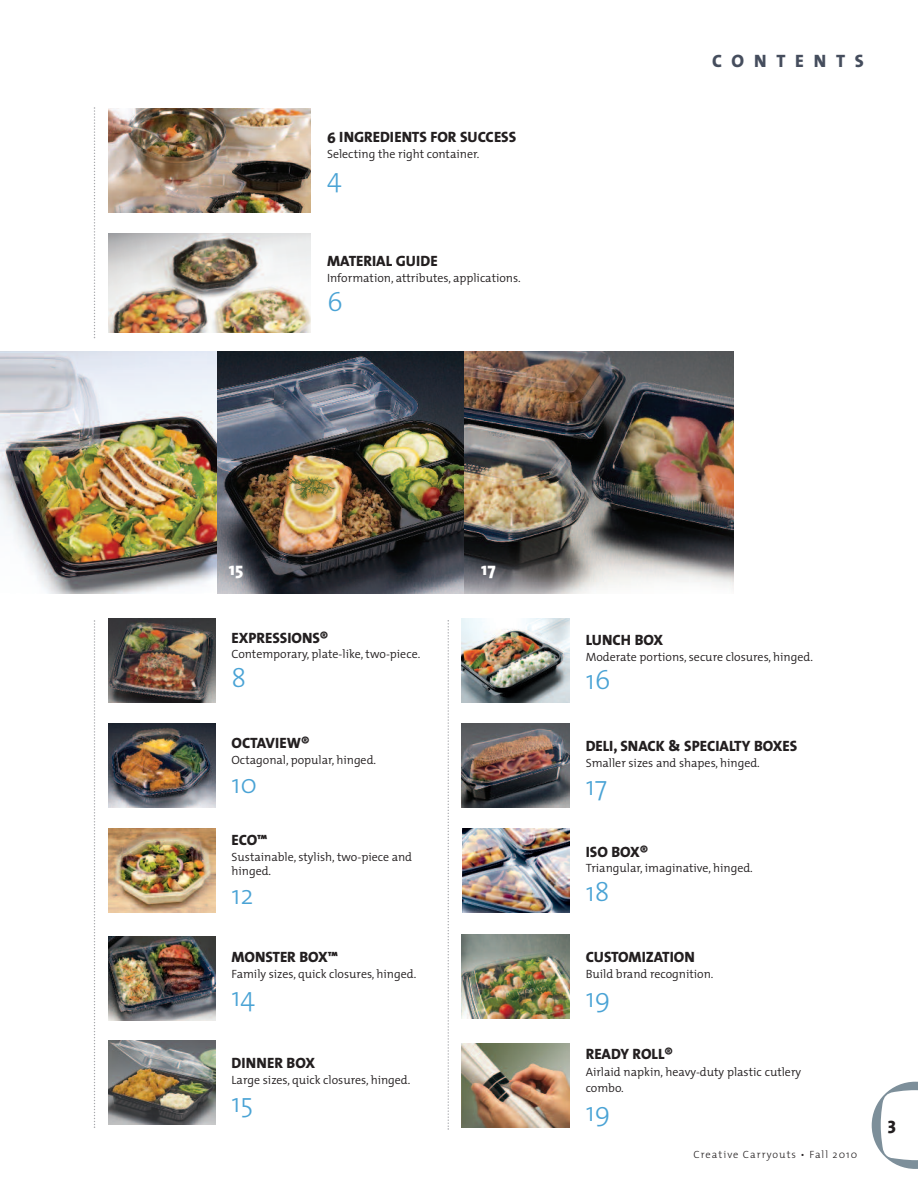
<style>
.page{position:relative;width:918px;height:1188px;background:#fff}
.page>*{position:absolute;margin:0;border:0;box-sizing:border-box;transform-origin:0 0}
.t1{font:300 27px "The Mix";color:#4aa3d5}
.t2{font:800 18px "The Mix";letter-spacing:.54em;color:#454d5d}
.t3{font:800 18px "The Mix";color:#fff}
.t4{font:800 18px "The Mix";color:#231f20}
.t5{font:800 15px "The Mix";color:#231f20}
.t6{font:300 12px/14.4px "The Mix";color:#231f20}
.t7{font:300 10.5px "The Mix";letter-spacing:.1em;color:#231f20}
</style>
<div class="page">
<img style="left:108px;top:234px;width:202px;height:98px">
<img style="left:108px;top:108px;width:203px;height:105px">
<svg style="left:872px;top:1082px;width:46px;height:87px"></svg>
<img style="left:0;top:351px;width:734px;height:243px">
<img style="left:464px;top:352px;width:270px;height:242px">
<img style="left:217px;top:351px;width:247px;height:243px">
<img style="left:108px;top:618px;width:108px;height:84px">
<img style="left:108px;top:829px;width:108px;height:84px">
<img style="left:108px;top:1041px;width:108px;height:84px">
<img style="left:108px;top:937px;width:108px;height:84px">
<img style="left:108px;top:723px;width:108px;height:84px">
<img style="left:462px;top:618px;width:108px;height:84px">
<img style="left:463px;top:829px;width:106px;height:84px">
<img style="left:462px;top:935px;width:108px;height:83px">
<img style="left:462px;top:1043px;width:108px;height:84px">
<img style="left:462px;top:723px;width:108px;height:84px">
<svg style="left:94px;top:620px;width:1px;height:508px"></svg>
<svg style="left:448px;top:620px;width:1px;height:510px"></svg>
<svg style="left:94px;top:107px;width:1px;height:231px"></svg>
<p class="t5" style="left:327px;top:132px;width:191px">6 INGREDIENTS FOR SUCCESS</p>
<p class="t6" style="left:327px;top:148px;width:154px">Selecting the right container.</p>
<h1 class="t1" style="left:327px;top:169px;width:16px">4</h1>
<p class="t5" style="left:327px;top:256px;width:112px">MATERIAL GUIDE</p>
<p class="t6" style="left:327px;top:272px;width:195px">Information, attributes, applications.</p>
<h1 class="t1" style="left:327px;top:292px;width:17px">6</h1>
<h2 class="t2" style="left:712px;top:55px;width:153px">CONTENTS</h2>
<h2 class="t3" style="left:229px;top:563px;width:16px">15</h2>
<h2 class="t3" style="left:481px;top:563px;width:16px">17</h2>
<p class="t5" style="left:232px;top:632px;width:98px">EXPRESSIONS®</p>
<p class="t6" style="left:232px;top:649px;width:190px">Contemporary, plate-like, two-piece.</p>
<h1 class="t1" style="left:232px;top:669px;width:16px">8</h1>
<p class="t5" style="left:232px;top:738px;width:80px">OCTAVIEW®</p>
<p class="t6" style="left:232px;top:754px;width:146px">Octagonal, popular, hinged.</p>
<h1 class="t1" style="left:232px;top:774px;width:27px">10</h1>
<p class="t5" style="left:232px;top:835px;width:37px">ECO™</p>
<p class="t6" style="left:232px;top:851px;width:182px">Sustainable, stylish, two-piece and hinged.</p>
<h1 class="t1" style="left:232px;top:885px;width:24px">12</h1>
<p class="t5" style="left:232px;top:952px;width:108px">MONSTER BOX™</p>
<p class="t6" style="left:232px;top:968px;width:186px">Family sizes, quick closures, hinged.</p>
<h1 class="t1" style="left:232px;top:988px;width:25px">14</h1>
<p class="t5" style="left:232px;top:1058px;width:85px">DINNER BOX</p>
<p class="t6" style="left:232px;top:1074px;width:180px">Large sizes, quick closures, hinged.</p>
<h1 class="t1" style="left:232px;top:1094px;width:23px">15</h1>
<p class="t5" style="left:586px;top:635px;width:79px">LUNCH BOX</p>
<p class="t6" style="left:586px;top:651px;width:229px">Moderate portions, secure closures, hinged.</p>
<h1 class="t1" style="left:586px;top:671px;width:26px">16</h1>
<p class="t5" style="left:586px;top:741px;width:213px">DELI, SNACK &amp; SPECIALTY BOXES</p>
<p class="t6" style="left:586px;top:757px;width:176px">Smaller sizes and shapes, hinged.</p>
<h1 class="t1" style="left:586px;top:777px;width:23px">17</h1>
<p class="t5" style="left:586px;top:846px;width:64px">ISO BOX®</p>
<p class="t6" style="left:586px;top:863px;width:169px">Triangular, imaginative, hinged.</p>
<h1 class="t1" style="left:586px;top:883px;width:25px">18</h1>
<p class="t5" style="left:586px;top:952px;width:111px">CUSTOMIZATION</p>
<p class="t6" style="left:586px;top:968px;width:129px">Build brand recognition.</p>
<h1 class="t1" style="left:586px;top:988px;width:26px">19</h1>
<p class="t5" style="left:586px;top:1049px;width:89px">READY ROLL®</p>
<p class="t6" style="left:586px;top:1065px;width:217px;line-height:16.5px">Airlaid napkin, heavy-duty plastic cutlery combo.</p>
<h1 class="t1" style="left:586px;top:1102px;width:26px">19</h1>
<p class="t7" style="left:693px;top:1151px;width:165px">Creative Carryouts • Fall 2010</p>
<h2 class="t4" style="left:888px;top:1118px;width:10px">3</h2>
</div>
